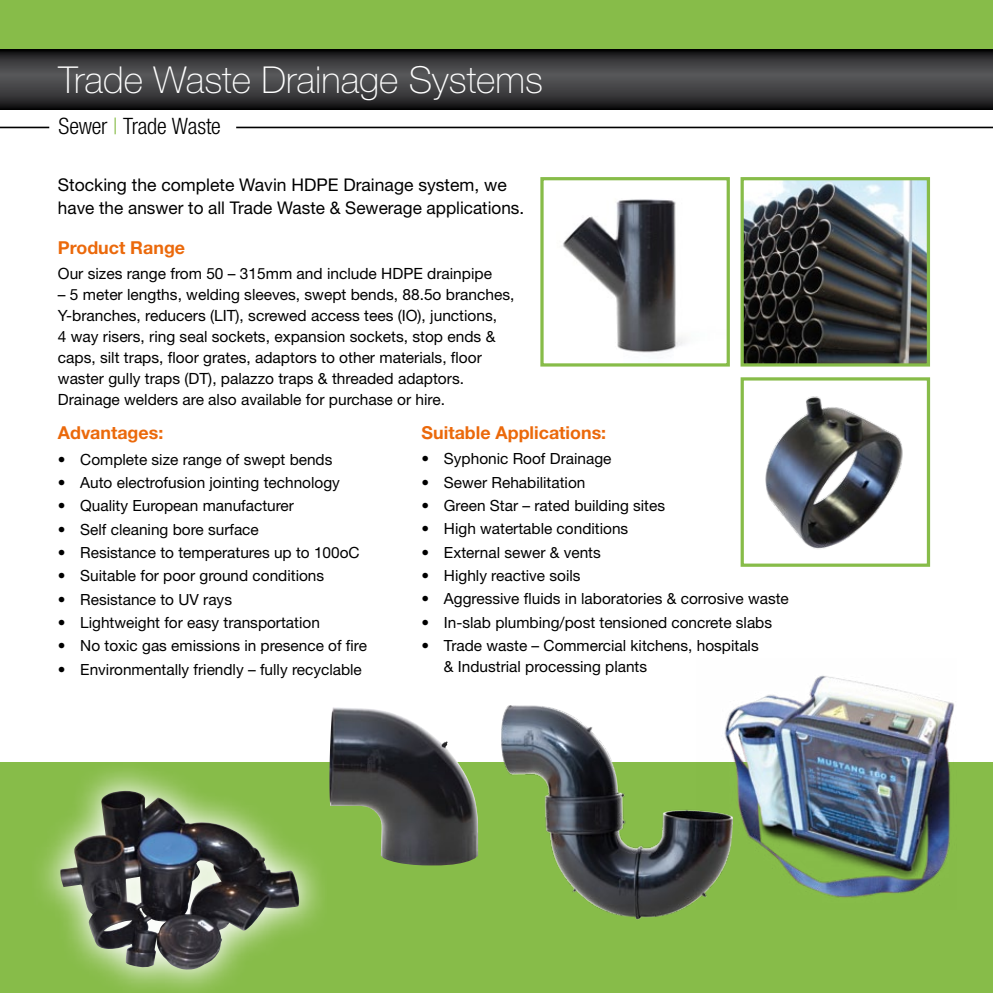
<style>
.page{position:relative;width:993px;height:993px;background:#fff}
.page>*{position:absolute;margin:0;border:0;box-sizing:border-box;transform-origin:0 0}
.t1{font:100 37.1px "Helvetica Neue";color:#fff}
.t2{font:300 condensed 22.57px "Helvetica Neue";letter-spacing:-.01em;color:#000}
.t3{font:700 17.85px "Helvetica Neue";color:#eb690b}
.t4{font:17.5px/23.6px "Helvetica Neue";color:#000}
.t5{font:15.58px/21px "Helvetica Neue";color:#000}
.t6{font:15.4px/20.8px "Helvetica Neue";color:#000}
.s1{color:#87bc49}
</style>
<div class="page">
<div style="left:0;top:0;width:992px;height:50px;background:#87bc49"></div>
<svg style="left:0;top:50px;width:992px;height:59px;background:#38383a"></svg>
<hr style="left:0;top:127px;width:49px;height:1px;background:#000">
<hr style="left:236px;top:127px;width:756px;height:1px;background:#000">
<div style="left:0;top:761px;width:992px;height:231px;background:#87bc49"></div>
<img style="left:501px;top:705px;width:195px;height:213px">
<img style="left:329px;top:707px;width:149px;height:158px">
<svg style="left:25px;top:761px;width:301px;height:231px"></svg>
<img style="left:60px;top:790px;width:239px;height:179px">
<img style="left:563px;top:199px;width:120px;height:154px">
<div style="left:540px;top:177px;width:189px;height:189px;border:3px solid #87bc49"></div>
<img style="left:765px;top:396px;width:138px;height:153px">
<div style="left:740px;top:377px;width:189px;height:189px;border:3px solid #87bc49"></div>
<img style="left:744px;top:181px;width:181px;height:181px">
<div style="left:740px;top:177px;width:189px;height:189px;border:3px solid #87bc49"></div>
<img style="left:696px;top:675px;width:259px;height:225px">
<h1 class="t1" style="left:58px;top:58px;width:486px">Trade Waste Drainage Systems</h1>
<h2 class="t2" style="left:58px;top:113px;width:164px">Sewer <span class="s1">|</span> Trade Waste</h2>
<p class="t4" style="left:58px;top:172px;width:467px">Stocking the complete Wavin HDPE Drainage system, we have the answer to all Trade Waste &amp; Sewerage applications.</p>
<p class="t3" style="left:58px;top:236px;width:129px">Product Range</p>
<p class="t5" style="left:58px;top:263px;width:435px">Our sizes range from 50 – 315mm and include HDPE drainpipe</p>
<p class="t5" style="left:58px;top:284px;width:458px">– 5 meter lengths, welding sleeves, swept bends, 88.5o branches, Y-branches, reducers (LIT), screwed access tees (IO), junctions,<br>4 way risers, ring seal sockets, expansion sockets, stop ends &amp; caps, silt traps, floor grates, adaptors to other materials, floor waster gully traps (DT), palazzo traps &amp; threaded adaptors.<br>Drainage welders are also available for purchase or hire.</p>
<p class="t3" style="left:58px;top:421px;width:107px">Advantages:</p>
<p class="t6" style="left:58px;top:448px;width:276px">• Complete size range of swept bends</p>
<p class="t6" style="left:58px;top:471px;width:283px">• Auto electrofusion jointing technology</p>
<p class="t6" style="left:58px;top:495px;width:237px">• Quality European manufacturer</p>
<p class="t6" style="left:58px;top:518px;width:202px">• Self cleaning bore surface</p>
<p class="t6" style="left:58px;top:541px;width:303px">• Resistance to temperatures up to 100oC</p>
<p class="t6" style="left:58px;top:565px;width:268px">• Suitable for poor ground conditions</p>
<p class="t6" style="left:58px;top:588px;width:175px">• Resistance to UV rays</p>
<p class="t6" style="left:58px;top:611px;width:263px">• Lightweight for easy transportation</p>
<p class="t6" style="left:58px;top:635px;width:310px">• No toxic gas emissions in presence of fire</p>
<p class="t6" style="left:58px;top:658px;width:305px">• Environmentally friendly – fully recyclable</p>
<p class="t3" style="left:421px;top:421px;width:186px">Suitable Applications:</p>
<p class="t6" style="left:421px;top:448px;width:191px">• Syphonic Roof Drainage</p>
<p class="t6" style="left:421px;top:471px;width:165px">• Sewer Rehabilitation</p>
<p class="t6" style="left:421px;top:494px;width:245px">• Green Star – rated building sites</p>
<p class="t6" style="left:421px;top:518px;width:208px">• High watertable conditions</p>
<p class="t6" style="left:421px;top:541px;width:181px">• External sewer &amp; vents</p>
<p class="t6" style="left:421px;top:564px;width:160px">• Highly reactive soils</p>
<p class="t6" style="left:421px;top:588px;width:368px">• Aggressive fluids in laboratories &amp; corrosive waste</p>
<p class="t6" style="left:421px;top:611px;width:352px">• In-slab plumbing/post tensioned concrete slabs</p>
<p class="t6" style="left:444px;top:634px;width:316px;text-indent:-22px">• Trade waste – Commercial kitchens, hospitals &amp; Industrial processing plants</p>
</div>
